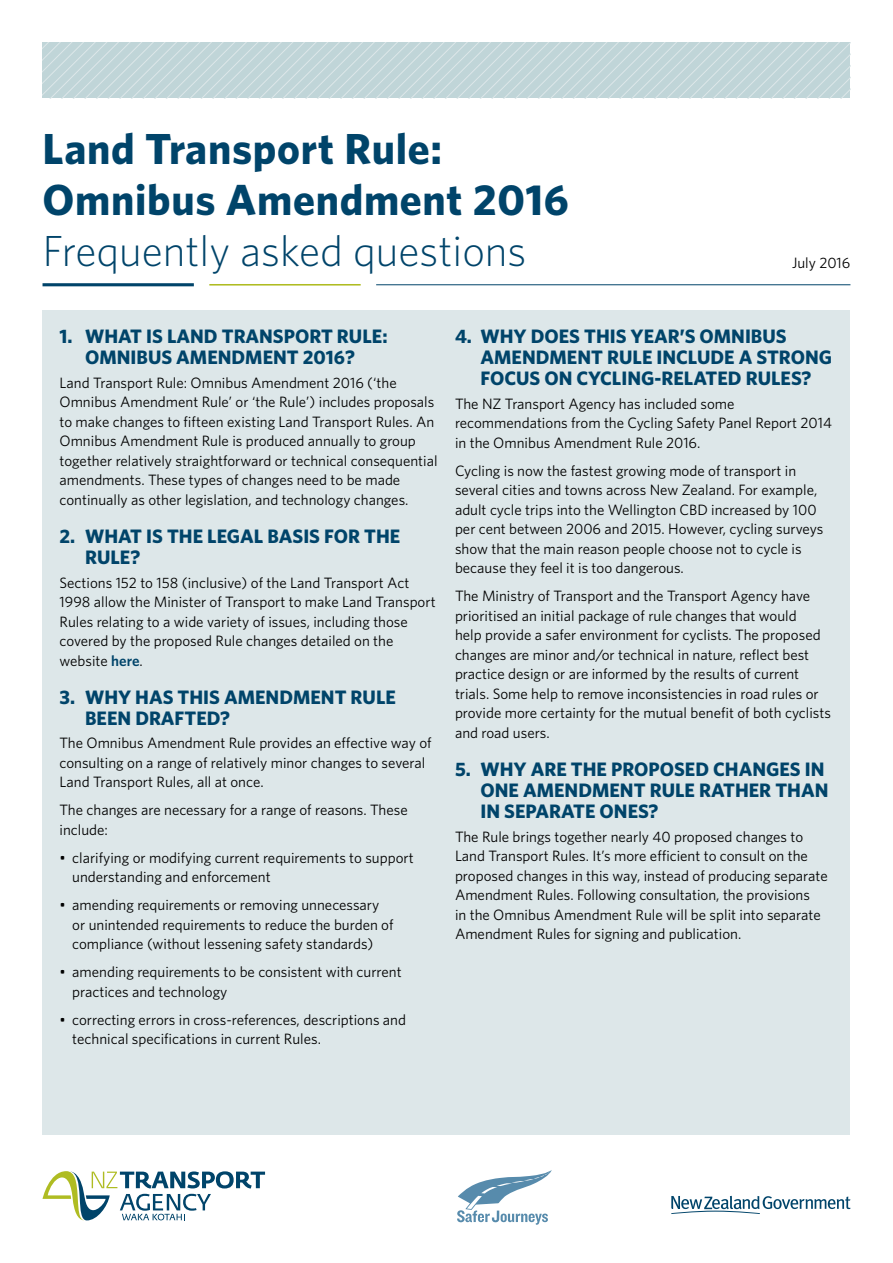
<style>
.page{position:relative;width:893px;height:1263px;background:#fff}
.page>*{position:absolute;margin:0;border:0;box-sizing:border-box;transform-origin:0 0}
.t1{font:700 43.5px/51px "Whitney";letter-spacing:.015em;color:#00446a}
.t2{font:300 43.5px "Whitney";color:#00446a}
.t3{font:700 19.5px/21px "Whitney";color:#00446a}
.t4{font:15px/19.5px "Whitney";color:#000}
.s1{font-weight:600;color:#00446a}
</style>
<div class="page">
<svg style="left:457px;top:1170px;width:95px;height:55px"></svg>
<hr style="left:43px;top:283px;width:151px;height:3px;background:#00446a">
<hr style="left:376px;top:284px;width:474px;height:1px;background:#00446a">
<hr style="left:209px;top:284px;width:152px;height:2px;background:#afbc22">
<svg style="left:43px;top:43px;width:807px;height:55px;background:#c3d7d9"></svg>
<svg style="left:671px;top:1196px;width:179px;height:18px"></svg>
<svg style="left:43px;top:1171px;width:222px;height:50px"></svg>
<div style="left:43px;top:310px;width:807px;height:825px;background:#dde7e9"></div>
<h1 class="t1" style="left:43px;top:122px;width:528px">Land Transport Rule:<br>Omnibus Amendment 2016</h1>
<h1 class="t2" style="left:43px;top:222px;width:485px">Frequently asked questions</h1>
<p class="t4" style="left:792px;top:253px;width:60px">July 2016</p>
<h2 class="t3" style="left:60px;top:325px;width:330px;text-align:center">1. WHAT IS LAND TRANSPORT RULE:<br>OMNIBUS AMENDMENT 2016?</h2>
<p class="t4" style="left:60px;top:372px;width:380px">Land Transport Rule: Omnibus Amendment 2016 (‘the Omnibus Amendment Rule’ or ‘the Rule’) includes proposals to make changes to fifteen existing Land Transport Rules. An Omnibus Amendment Rule is produced annually to group together relatively straightforward or technical consequential amendments. These types of changes need to be made continually as other legislation, and technology changes.</p>
<h2 class="t3" style="left:85px;top:525px;width:317px;text-indent:-26px">2. WHAT IS THE LEGAL BASIS FOR THE<br>RULE?</h2>
<p class="t4" style="left:60px;top:572px;width:378px">Sections 152 to 158 (inclusive) of the Land Transport Act 1998 allow the Minister of Transport to make Land Transport Rules relating to a wide variety of issues, including those covered by the proposed Rule changes detailed on the website <span class="s1">here</span>.</p>
<h2 class="t3" style="left:85px;top:686px;width:312px;text-indent:-26px">3. WHY HAS THIS AMENDMENT RULE<br>BEEN DRAFTED?</h2>
<p class="t4" style="left:60px;top:733px;width:374px">The Omnibus Amendment Rule provides an effective way of consulting on a range of relatively minor changes to several<br>Land Transport Rules, all at once.</p>
<p class="t4" style="left:60px;top:800px;width:350px">The changes are necessary for a range of reasons. These include:</p>
<p class="t4" style="left:72px;top:847px;width:343px;text-indent:-13px">• clarifying or modifying current requirements to support understanding and enforcement</p>
<p class="t4" style="left:72px;top:895px;width:323px;text-indent:-13px">• amending requirements or removing unnecessary or unintended requirements to reduce the burden of compliance (without lessening safety standards)</p>
<p class="t4" style="left:72px;top:962px;width:331px;text-indent:-13px">• amending requirements to be consistent with current practices and technology</p>
<p class="t4" style="left:72px;top:1009px;width:335px;text-indent:-13px">• correcting errors in cross-references, descriptions and technical specifications in current Rules.</p>
<h2 class="t3" style="left:480px;top:325px;width:353px;text-indent:-26px">4. WHY DOES THIS YEAR’S OMNIBUS<br>AMENDMENT RULE INCLUDE A STRONG<br>FOCUS ON CYCLING-RELATED RULES?</h2>
<p class="t4" style="left:455px;top:393px;width:378px">The NZ Transport Agency has included some recommendations from the Cycling Safety Panel Report 2014 in the Omnibus Amendment Rule 2016.</p>
<p class="t4" style="left:455px;top:460px;width:370px">Cycling is now the fastest growing mode of transport in several cities and towns across New Zealand. For example, adult cycle trips into the Wellington CBD increased by 100 per cent between 2006 and 2015. However, cycling surveys show that the main reason people choose not to cycle is because they feel it is too dangerous.</p>
<p class="t4" style="left:455px;top:586px;width:378px">The Ministry of Transport and the Transport Agency have prioritised an initial package of rule changes that would<br>help provide a safer environment for cyclists. The proposed changes are minor and/or technical in nature, reflect best practice design or are informed by the results of current trials. Some help to remove inconsistencies in road rules or provide more certainty for the mutual benefit of both cyclists and road users.</p>
<h2 class="t3" style="left:480px;top:758px;width:349px;text-indent:-26px">5. WHY ARE THE PROPOSED CHANGES IN<br>ONE AMENDMENT RULE RATHER THAN<br>IN SEPARATE ONES?</h2>
<p class="t4" style="left:455px;top:826px;width:374px">The Rule brings together nearly 40 proposed changes to Land Transport Rules. It’s more efficient to consult on the proposed changes in this way, instead of producing separate Amendment Rules. Following consultation, the provisions<br>in the Omnibus Amendment Rule will be split into separate Amendment Rules for signing and publication.</p>
</div>
